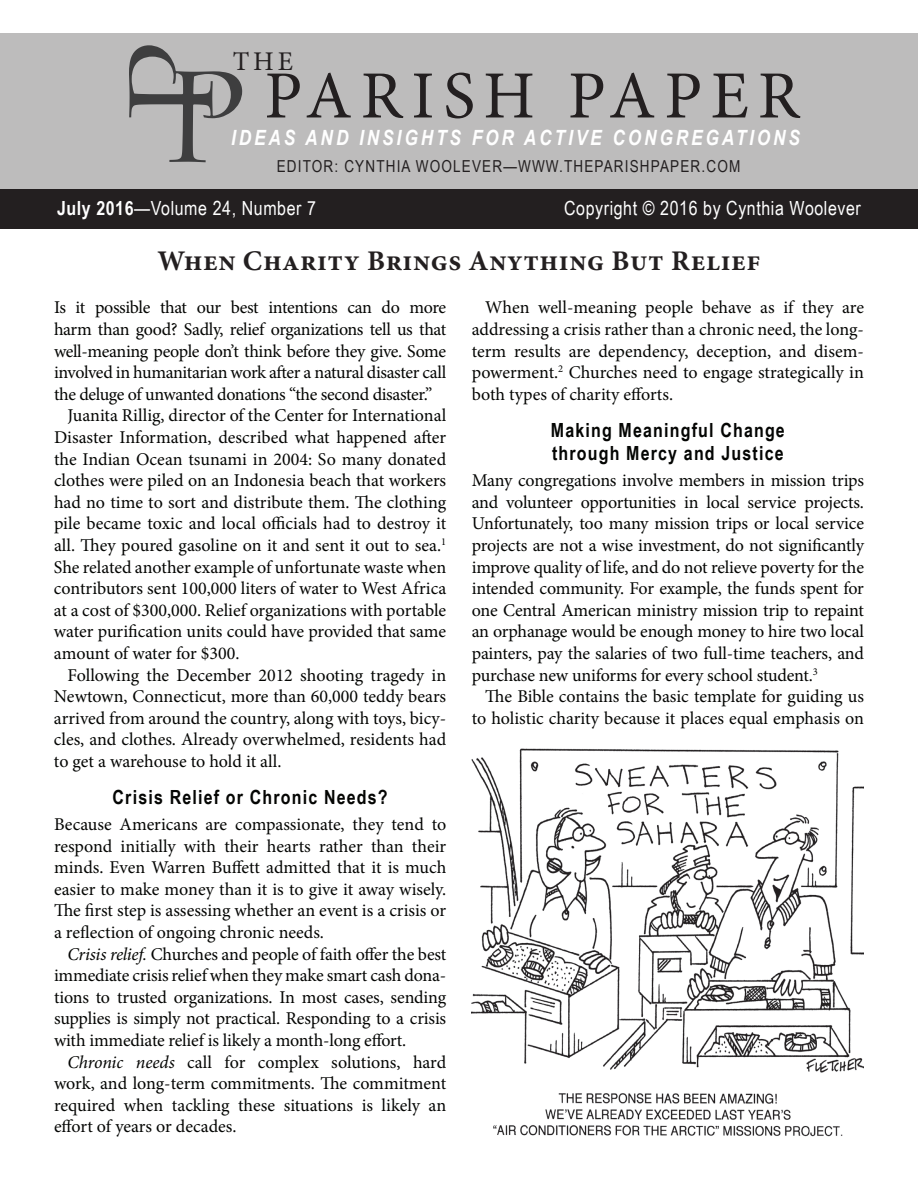
<style>
.page{position:relative;width:918px;height:1188px;background:#fff}
.page>*{position:absolute;margin:0;border:0;box-sizing:border-box;transform-origin:0 0}
.t1{font:67.5px "Minion Pro";letter-spacing:.13em;color:#231f20}
.t2{font:700 28.5px "Minion Pro";letter-spacing:.02em;color:#231f20}
.t3{font:27px "Minion Pro";color:#231f20}
.t4{font:italic 700 21px "Arial Narrow";letter-spacing:.14em;color:#fff}
.t5{font:700 19.5px/23.4px "Arial Narrow";letter-spacing:.06em;color:#040503}
.t6{font:19.5px "Arial Narrow";letter-spacing:.03em;color:#fff}
.t7{font:18px/21.6px "Minion Pro";letter-spacing:-.005em;color:#040503;text-align:justify}
.t8{font:18px "Minion Pro";letter-spacing:-.025em;color:#040503}
.t9{font:16.5px "Arial Narrow";letter-spacing:.07em;color:#231f20}
.s1{font-weight:700}
.s2{font-style:italic}
</style>
<div class="page">
<div style="left:0;top:189px;width:918px;height:40px;background:#231f20"></div>
<div style="left:0;top:33px;width:918px;height:156px;background:#bdbcbc"></div>
<img style="left:472px;top:748px;width:392px;height:389px">
<svg style="left:129px;top:45px;width:113px;height:117px"></svg>
<h3 class="t3" style="left:233px;top:44px;width:62px">THE</h3>
<h1 class="t1" style="left:264px;top:51px;width:537px">PARISH PAPER</h1>
<p class="t4" style="left:231px;top:121px;width:571px">IDEAS AND INSIGHTS FOR ACTIVE CONGREGATIONS</p>
<p class="t9" style="left:277px;top:154px;width:465px">EDITOR: CYNTHIA WOOLEVER—WWW.THEPARISHPAPER.COM</p>
<p class="t6" style="left:57px;top:194px;width:261px"><span class="s1">July 2016</span>—Volume 24, Number 7</p>
<p class="t6" style="left:564px;top:194px;width:298px">Copyright © 2016 by Cynthia Woolever</p>
<h2 class="t2" style="left:157px;top:241px;width:605px">When Charity Brings Anything But Relief</h2>
<p class="t8" style="left:54px;top:296px;width:394px">Is it possible that our best intentions can do more</p>
<p class="t8" style="left:54px;top:317px;width:394px">harm than good? Sadly, relief organizations tell us that</p>
<p class="t7" style="left:54px;top:340px;width:394px">well-meaning people don’t think before they give. Some</p>
<p class="t8" style="left:54px;top:360px;width:394px">involved in humanitarian work after a natural disaster call</p>
<p class="t8" style="left:54px;top:382px;width:380px">the deluge of unwanted donations “the second disaster.”</p>
<p class="t7" style="left:68px;top:405px;width:380px">Juanita Rillig, director of the Center for International</p>
<p class="t7" style="left:54px;top:427px;width:394px">Disaster Information, described what happened after</p>
<p class="t7" style="left:54px;top:448px;width:394px">the Indian Ocean tsunami in 2004: So many donated</p>
<p class="t7" style="left:54px;top:470px;width:394px">clothes were piled on an Indonesia beach that workers</p>
<p class="t7" style="left:54px;top:491px;width:394px">had no time to sort and distribute them. The clothing</p>
<p class="t7" style="left:54px;top:513px;width:394px">pile became toxic and local officials had to destroy it</p>
<p class="t7" style="left:54px;top:535px;width:394px">all. They poured gasoline on it and sent it out to sea.<sup>1</sup></p>
<p class="t7" style="left:54px;top:556px;width:394px">She related another example of unfortunate waste when</p>
<p class="t7" style="left:54px;top:578px;width:394px">contributors sent 100,000 liters of water to West Africa</p>
<p class="t7" style="left:54px;top:599px;width:394px">at a cost of $300,000. Relief organizations with portable</p>
<p class="t7" style="left:54px;top:621px;width:394px">water purification units could have provided that same</p>
<p class="t7" style="left:54px;top:643px;width:187px">amount of water for $300.</p>
<p class="t7" style="left:67px;top:664px;width:380px">Following the December 2012 shooting tragedy in</p>
<p class="t7" style="left:54px;top:686px;width:394px">Newtown, Connecticut, more than 60,000 teddy bears</p>
<p class="t7" style="left:54px;top:707px;width:394px">arrived from around the country, along with toys, bicy-</p>
<p class="t7" style="left:54px;top:729px;width:394px">cles, and clothes. Already overwhelmed, residents had</p>
<p class="t7" style="left:54px;top:751px;width:229px">to get a warehouse to hold it all.</p>
<p class="t5" style="left:113px;top:784px;width:277px">Crisis Relief or Chronic Needs?</p>
<p class="t7" style="left:54px;top:814px;width:394px">Because Americans are compassionate, they tend to respond initially with their hearts rather than their minds. Even Warren Buffett admitted that it is much easier to make money than it is to give it away wisely.<br>The first step is assessing whether an event is a crisis or a reflection of ongoing chronic needs.</p>
<p class="t7" style="left:54px;top:943px;width:394px;text-indent:14px"><span class="s2">Crisis relief.</span> Churches and people of faith offer the best immediate crisis relief when they make smart cash dona&shy;tions to trusted organizations. In most cases, sending supplies is simply not practical. Responding to a crisis with immediate relief is likely a month-long effort.</p>
<p class="t7" style="left:54px;top:1051px;width:394px;text-indent:14px"><span class="s2">Chronic needs</span> call for complex solutions, hard work, and long-term commitments. The commitment required when tackling these situations is likely an effort of years or decades.</p>
<p class="t7" style="left:472px;top:297px;width:394px;text-indent:14px">When well-meaning people behave as if they are addressing a crisis rather than a chronic need, the long&shy;term results are dependency, deception, and disem&shy;powerment.<sup>2</sup> Churches need to engage strategically in both types of charity efforts.</p>
<p class="t5" style="left:551px;top:417px;width:235px">Making Meaningful Change through Mercy and Justice</p>
<p class="t7" style="left:472px;top:470px;width:394px">Many congregations involve members in mission trips and volunteer opportunities in local service projects.<br>Unfortunately, too many mission trips or local service projects are not a wise investment, do not significantly improve quality of life, and do not relieve poverty for the intended community. For example, the funds spent for one Central American ministry mission trip to repaint an orphanage would be enough money to hire two local painters, pay the salaries of two full-time teachers, and purchase new uniforms for every school student.<sup>3</sup></p>
<p class="t7" style="left:472px;top:686px;width:394px;text-align:right">The Bible contains the basic template for guiding us to holistic charity because it places equal emphasis on</p>
</div>
